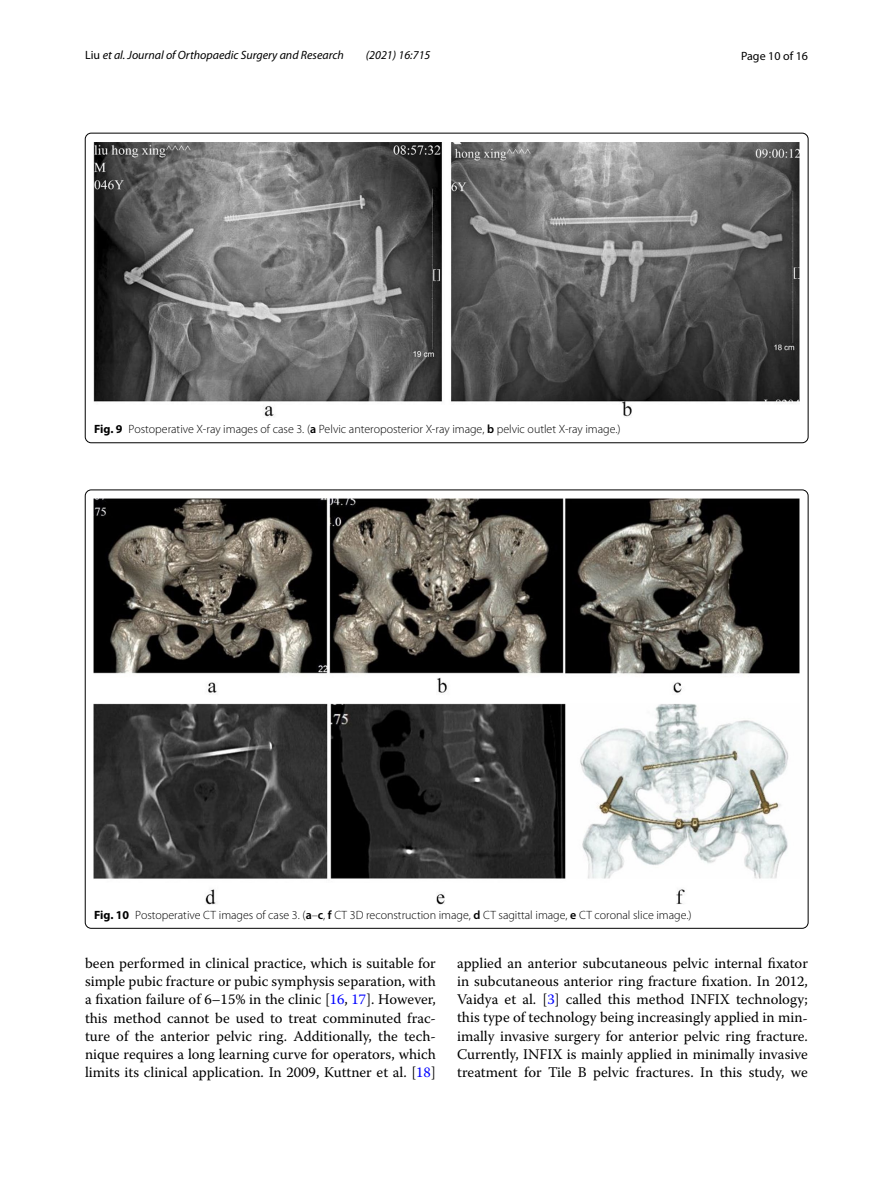
<style>
.page{position:relative;width:893px;height:1187px;background:#fff}
.page>*{position:absolute;margin:0;border:0;box-sizing:border-box;transform-origin:0 0}
.t1{font:14.7px/18px "Warnock Pro";color:#000;text-align:justify}
.t2{font:300 12px "Myriad Pro";color:#000}
.t3{font:italic 12px "Myriad Pro";color:#000}
.t4{font:12px "Myriad Pro";color:#000}
.s1{font-style:normal}
.s2{font-weight:700}
.s3{font-weight:600}
.s4{color:#00f}
</style>
<div class="page">
<img style="left:94px;top:142px;width:706px;height:275px">
<img style="left:94px;top:499px;width:706px;height:405px">
<p class="t3" style="left:85px;top:48px;width:260px"><span class="s1">Liu</span> et al. Journal of Orthopaedic Surgery and Research</p>
<p class="t3" style="left:366px;top:48px;width:66px">(2021) 16:715</p>
<p class="t4" style="left:741px;top:48px;width:68px">Page 10 of 16</p>
<p class="t2" style="left:94px;top:422px;width:528px"><span class="s2">Fig. 9</span> Postoperative X-ray images of case 3. (<span class="s3">a</span> Pelvic anteroposterior X-ray image, <span class="s3">b</span> pelvic outlet X-ray image.)</p>
<p class="t2" style="left:94px;top:908px;width:599px"><span class="s2">Fig. 10</span> Postoperative CT images of case 3. (<span class="s3">a</span>–<span class="s3">c</span>, <span class="s3">f</span> CT 3D reconstruction image, <span class="s3">d</span> CT sagittal image, <span class="s3">e</span> CT coronal slice image.)</p>
<p class="t1" style="left:85px;top:954px;width:352px">been performed in clinical practice, which is suitable for simple pubic fracture or pubic symphysis separation, with a fixation failure of 6–15% in the clinic [<span class="s4">16</span>, <span class="s4">17</span>]. However, this method cannot be used to treat comminuted frac&shy;ture of the anterior pelvic ring. Additionally, the tech&shy;nique requires a long learning curve for operators, which limits its clinical application. In 2009, Kuttner et al. [<span class="s4">18</span>]</p>
<p class="t1" style="left:457px;top:954px;width:352px">applied an anterior subcutaneous pelvic internal fixator in subcutaneous anterior ring fracture fixation. In 2012, Vaidya et al. [<span class="s4">3</span>] called this method INFIX technology; this type of technology being increasingly applied in min&shy;imally invasive surgery for anterior pelvic ring fracture.<br>Currently, INFIX is mainly applied in minimally invasive treatment for Tile B pelvic fractures. In this study, we</p>
</div>
